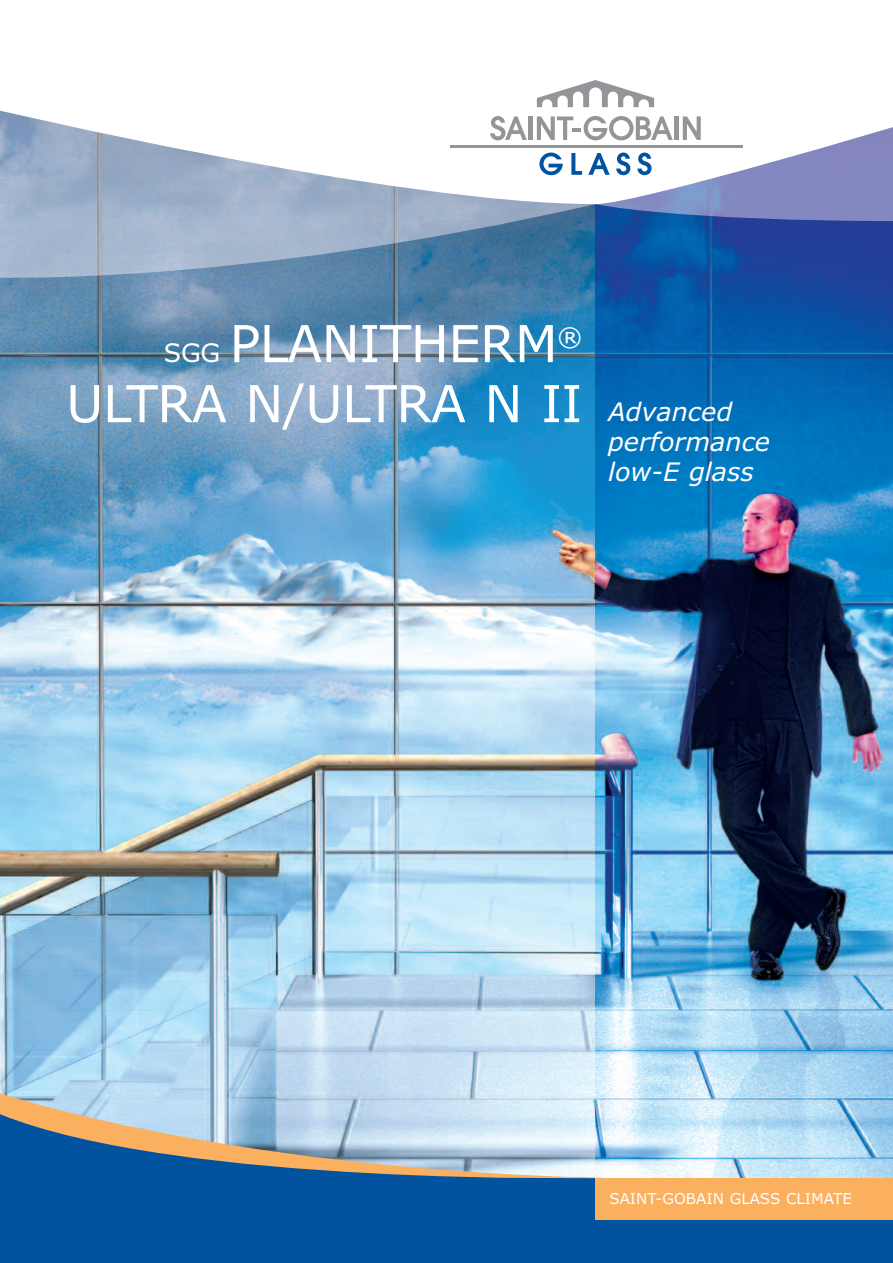
<style>
.page{position:relative;width:893px;height:1263px;background:#fff}
.page>*{position:absolute;margin:0;border:0;box-sizing:border-box;transform-origin:0 0}
.t1{font:51px/60px "Verdana";letter-spacing:-.015em;color:#fff;text-align:right}
.t2{font:italic 25.5px/30px "Verdana";color:#fff}
.t3{font:15px "Verdana";color:#fff}
.s1{font-size:25.5px}
</style>
<div class="page">
<img style="left:0;top:221px;width:893px;height:957px">
<div style="left:0;top:1186px;width:595px;height:77px;background:#0153a0"></div>
<img style="left:0;top:204px;width:595px;height:74px">
<img style="left:595px;top:204px;width:298px;height:17px">
<div style="left:595px;top:1178px;width:298px;height:42px;background:#fab05f"></div>
<div style="left:595px;top:1220px;width:298px;height:43px;background:#0153a0"></div>
<svg style="left:0;top:1081px;width:604px;height:105px;background:#98b3c7"></svg>
<svg style="left:0;top:98px;width:893px;height:106px"></svg>
<svg style="left:537px;top:80px;width:117px;height:27px"></svg>
<hr style="left:450px;top:145px;width:292px;height:3px;background:#939598">
<hr style="left:675px;top:116px;width:4px;height:24px;background:#939598">
<svg style="left:683px;top:116px;width:18px;height:24px"></svg>
<hr style="left:529px;top:116px;width:4px;height:24px;background:#939598">
<svg style="left:490px;top:116px;width:37px;height:24px"></svg>
<svg style="left:537px;top:116px;width:136px;height:24px"></svg>
<svg style="left:539px;top:153px;width:24px;height:22px"></svg>
<svg style="left:571px;top:153px;width:11px;height:22px"></svg>
<svg style="left:588px;top:153px;width:22px;height:22px"></svg>
<svg style="left:616px;top:153px;width:14px;height:22px"></svg>
<svg style="left:637px;top:153px;width:15px;height:22px"></svg>
<h1 class="t1" style="left:66px;top:315px;width:518px"><span class="s1">SGG</span> PLANITHERM<sup>®<br></sup>ULTRA N/ULTRA N II</h1>
<p class="t2" style="left:608px;top:398px;width:164px">Advanced performance low-E glass</p>
<p class="t3" style="left:610px;top:1190px;width:244px">SAINT-GOBAIN GLASS CLIMATE</p>
</div>
